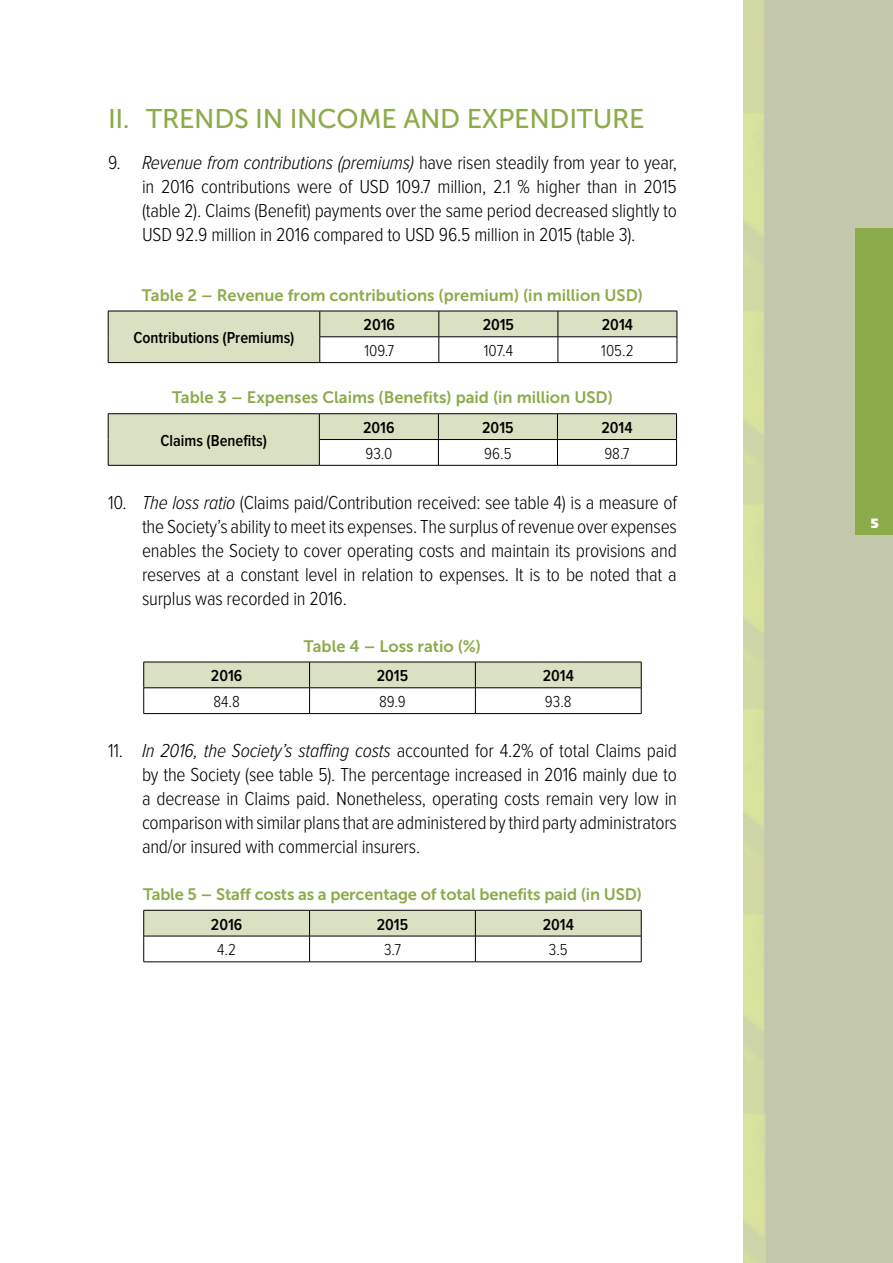
<style>
.page{position:relative;width:893px;height:1263px;background:#fff}
.page>*{position:absolute;margin:0;border:0;box-sizing:border-box;transform-origin:0 0}
.t1{font:27px "Museo Sans 500";letter-spacing:-.01em;color:#8cab4b}
.t2{font:300 19.5px/24px "Proxima Nova Cond";letter-spacing:-.01em;color:#000;text-align:justify}
.t3{font:16.5px "Museo Sans 700";color:#8cab4b}
.t4{font:600 16.5px "Proxima Nova Cond";color:#000}
.t5{font:300 16.5px "Proxima Nova Cond";color:#000}
.t6{font:900 13.5px "Frutiger LT Std";color:#fff}
.s1{font-style:italic}
</style>
<div class="page">
<img style="left:744px;top:0;width:149px;height:1263px">
<div style="left:855px;top:228px;width:38px;height:306px;background:#8cab4b"></div>
<svg style="left:108px;top:311px;width:570px;height:52px"></svg>
<hr style="left:108px;top:362px;width:212px;height:1px;background:#000">
<hr style="left:319px;top:413px;width:119px;height:1px;background:#000">
<hr style="left:438px;top:413px;width:119px;height:1px;background:#000">
<hr style="left:557px;top:413px;width:120px;height:1px;background:#000">
<hr style="left:319px;top:465px;width:119px;height:1px;background:#000">
<hr style="left:438px;top:465px;width:119px;height:1px;background:#000">
<hr style="left:557px;top:465px;width:120px;height:1px;background:#000">
<hr style="left:108px;top:413px;width:211px;height:1px;background:#000">
<svg style="left:108px;top:414px;width:569px;height:51px"></svg>
<hr style="left:108px;top:465px;width:211px;height:1px;background:#000">
<svg style="left:143px;top:662px;width:499px;height:51px"></svg>
<hr style="left:144px;top:662px;width:166px;height:1px;background:#000">
<hr style="left:310px;top:662px;width:165px;height:1px;background:#000">
<hr style="left:475px;top:662px;width:166px;height:1px;background:#000">
<hr style="left:144px;top:687px;width:166px;height:1px;background:#000">
<hr style="left:310px;top:687px;width:165px;height:1px;background:#000">
<hr style="left:475px;top:687px;width:166px;height:1px;background:#000">
<hr style="left:144px;top:713px;width:166px;height:1px;background:#000">
<hr style="left:310px;top:713px;width:165px;height:1px;background:#000">
<hr style="left:475px;top:713px;width:166px;height:1px;background:#000">
<svg style="left:143px;top:910px;width:499px;height:52px"></svg>
<hr style="left:144px;top:910px;width:166px;height:1px;background:#000">
<hr style="left:310px;top:910px;width:165px;height:1px;background:#000">
<hr style="left:475px;top:910px;width:166px;height:1px;background:#000">
<hr style="left:144px;top:936px;width:166px;height:1px;background:#000">
<hr style="left:310px;top:936px;width:165px;height:1px;background:#000">
<hr style="left:475px;top:936px;width:166px;height:1px;background:#000">
<hr style="left:144px;top:961px;width:166px;height:1px;background:#000">
<hr style="left:310px;top:961px;width:165px;height:1px;background:#000">
<hr style="left:475px;top:961px;width:166px;height:1px;background:#000">
<h1 class="t1" style="left:108px;top:104px;width:538px">II. TRENDS IN INCOME AND EXPENDITURE</h1>
<p class="t2" style="left:142px;top:152px;width:536px;text-indent:-34px">9. <span class="s1">Revenue from contributions (premiums)</span> have risen steadily from year to year, in 2016 contributions were of USD 109.7 million, 2.1 % higher than in 2015 (table 2). Claims (Benefit) payments over the same period decreased slightly to USD 92.9 million in 2016 compared to USD 96.5 million in 2015 (table 3).</p>
<p class="t3" style="left:142px;top:286px;width:503px">Table 2 – Revenue from contributions (premium) (in million USD)</p>
<p class="t4" style="left:133px;top:330px;width:163px">Contributions (Premiums)</p>
<p class="t4" style="left:364px;top:317px;width:33px">2016</p>
<p class="t4" style="left:483px;top:317px;width:33px">2015</p>
<p class="t4" style="left:602px;top:317px;width:33px">2014</p>
<p class="t5" style="left:364px;top:343px;width:31px">109.7</p>
<p class="t5" style="left:484px;top:343px;width:31px">107.4</p>
<p class="t5" style="left:601px;top:343px;width:34px">105.2</p>
<p class="t3" style="left:172px;top:388px;width:442px">Table 3 – Expenses Claims (Benefits) paid (in million USD)</p>
<p class="t4" style="left:161px;top:433px;width:108px">Claims (Benefits)</p>
<p class="t4" style="left:363px;top:420px;width:33px">2016</p>
<p class="t4" style="left:482px;top:420px;width:33px">2015</p>
<p class="t4" style="left:601px;top:420px;width:33px">2014</p>
<p class="t5" style="left:365px;top:446px;width:28px">93.0</p>
<p class="t5" style="left:484px;top:446px;width:29px">96.5</p>
<p class="t5" style="left:604px;top:446px;width:27px">98.7</p>
<p class="t2" style="left:142px;top:491px;width:536px;text-indent:-34px">10. <span class="s1">The loss ratio</span> (Claims paid/Contribution received: see table 4) is a measure of the Society’s ability to meet its expenses. The surplus of revenue over expenses enables the Society to cover operating costs and maintain its provisions and reserves at a constant level in relation to expenses. It is to be noted that a surplus was recorded in 2016.</p>
<p class="t3" style="left:304px;top:637px;width:179px">Table 4 – Loss ratio (%)</p>
<p class="t4" style="left:211px;top:668px;width:33px">2016</p>
<p class="t4" style="left:377px;top:668px;width:33px">2015</p>
<p class="t4" style="left:543px;top:668px;width:33px">2014</p>
<p class="t5" style="left:213px;top:694px;width:28px">84.8</p>
<p class="t5" style="left:379px;top:694px;width:28px">89.9</p>
<p class="t5" style="left:545px;top:694px;width:28px">93.8</p>
<p class="t2" style="left:142px;top:740px;width:536px;text-indent:-34px">11. <span class="s1">In 2016, the Society’s staffing costs</span> accounted for 4.2% of total Claims paid by the Society (see table 5). The percentage increased in 2016 mainly due to a decrease in Claims paid. Nonetheless, operating costs remain very low in comparison with similar plans that are administered by third party administrators and/or insured with commercial insurers.</p>
<p class="t3" style="left:143px;top:885px;width:500px">Table 5 – Staff costs as a percentage of total benefits paid (in USD)</p>
<p class="t4" style="left:211px;top:917px;width:33px">2016</p>
<p class="t4" style="left:377px;top:917px;width:33px">2015</p>
<p class="t4" style="left:543px;top:917px;width:33px">2014</p>
<p class="t5" style="left:217px;top:942px;width:20px">4.2</p>
<p class="t5" style="left:384px;top:942px;width:19px">3.7</p>
<p class="t5" style="left:549px;top:942px;width:21px">3.5</p>
<p class="t6" style="left:871px;top:515px;width:9px">5</p>
</div>
